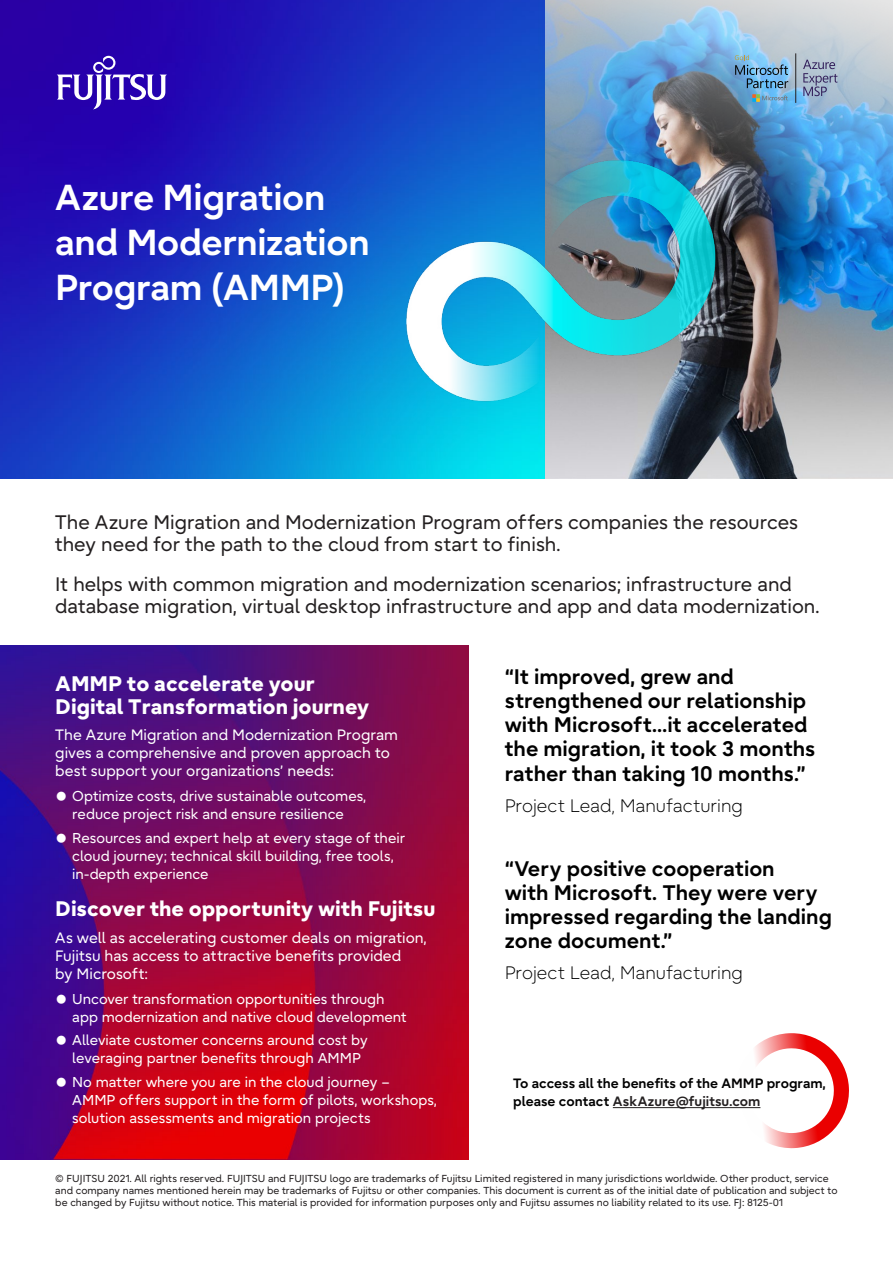
<style>
.page{position:relative;width:893px;height:1263px;background:#fff}
.page>*{position:absolute;margin:0;border:0;box-sizing:border-box;transform-origin:0 0}
.t1{font:700 36px/45px "Fujitsu Infinity Pro";letter-spacing:-.01em;color:#fff}
.Subheadline_15pt{font:700 21px/24.3px "Fujitsu Infinity Pro";color:#000}
.Sub-subheadline_13pt{font:800 21px/22.5px "Fujitsu Infinity Pro";color:#fff}
.Subheadline_15pt-2{font:19.5px/22.5px "Fujitsu Infinity Pro";color:#231f20}
.Subheadline_15pt-3{font:300 18px "Fujitsu Infinity Pro";color:#000}
.Sub-subheadline_13pt-2{font:15px/18px "Fujitsu Infinity Pro";color:#fff}
.t2{font:14.25px/18px "Fujitsu Infinity Pro";color:#fff}
.Body_11pt_-_Black{font:700 13.5px/18px "Fujitsu Infinity Pro";color:#000}
.Copyright_Statement{font:10.2px/12px "Fujitsu Infinity Pro";color:#231f20}
.s1{font-family:"Tahoma";font-size:20.7px}
.s2{color:#231f20}
</style>
<div class="page">
<img style="left:500px;top:0;width:393px;height:479px">
<img style="left:0;top:0;width:544px;height:478px">
<svg style="left:57px;top:56px;width:110px;height:53px"></svg>
<hr style="left:613px;top:1107px;width:147px;height:1px;background:#231f20">
<svg style="left:732px;top:1033px;width:117px;height:116px"></svg>
<img style="left:0;top:645px;width:469px;height:515px">
<img style="left:321px;top:108px;width:444px;height:345px">
<svg style="left:803px;top:60px;width:34px;height:36px"></svg>
<hr style="left:795px;top:53px;width:1px;height:50px;background:#231f20">
<svg style="left:752px;top:94px;width:36px;height:8px"></svg>
<svg style="left:735px;top:55px;width:53px;height:33px;background:#6ea1c5"></svg>
<h1 class="t1" style="left:55px;top:174px;width:316px">Azure Migration and Modernization<br>Program (AMMP)</h1>
<p class="Subheadline_15pt-2" style="left:55px;top:511px;width:744px">The Azure Migration and Modernization Program of fers companies the resources they need for the path to the cloud from start to finish.</p>
<p class="Subheadline_15pt-2" style="left:55px;top:573px;width:766px">It helps with common migration and modernization scenarios; infrastructure and database migration, virtual desktop infrastructure and app and data modernization.</p>
<p class="Sub-subheadline_13pt" style="left:55px;top:672px;width:316px">AMMP to accelerate your<br>Digital Transformation journey</p>
<p class="Sub-subheadline_13pt-2" style="left:55px;top:726px;width:344px">The Azure Migration and Modernization Program gives a comprehensive and proven approach to best support your organizations’ needs:</p>
<p class="t2" style="left:55px;top:787px;width:312px;text-align:center"><span class="s1">●</span> Optimize costs, drive sustainable outcomes, reduce project risk and ensure resilience</p>
<p class="t2" style="left:72px;top:829px;width:334px;text-indent:-17px"><span class="s1">●</span> Resources and expert help at every stage of their cloud journey; technical skill building, free tools, in-depth experience</p>
<p class="Sub-subheadline_13pt" style="left:55px;top:897px;width:382px">Discover the opportunity with Fujitsu</p>
<p class="Sub-subheadline_13pt-2" style="left:55px;top:928px;width:373px">As well as accelerating customer deals on migration,<br>Fujitsu has access to attractive benefits provided<br>by Microsoft:</p>
<p class="t2" style="left:72px;top:990px;width:336px;text-indent:-17px"><span class="s1">●</span> Uncover transformation opportunities through app modernization and native cloud development</p>
<p class="t2" style="left:72px;top:1031px;width:297px;text-indent:-17px"><span class="s1">●</span> Alleviate customer concerns around cost by leveraging partner benefits through AMMP</p>
<p class="t2" style="left:72px;top:1073px;width:366px;text-indent:-17px"><span class="s1">●</span> No matter where you are in the cloud journey –<br>AMMP of fers support in the form of pilots, workshops, solution assessments and migration projects</p>
<p class="Subheadline_15pt" style="left:505px;top:664px;width:312px">“It improved, grew and strengthened our relationship with Microsoft…it accelerated the migration, it took 3 months rather than taking 10 months.”</p>
<p class="Subheadline_15pt-3" style="left:505px;top:794px;width:240px">Project Lead, Manufacturing</p>
<p class="Subheadline_15pt" style="left:505px;top:857px;width:329px">“Very positive cooperation<br>with Microsoft. They were very impressed regarding the landing zone document.”</p>
<p class="Subheadline_15pt-3" style="left:505px;top:961px;width:240px">Project Lead, Manufacturing</p>
<p class="Body_11pt_-_Black" style="left:513px;top:1074px;width:314px">To access all the benefits of the AMMP program, please contact <span class="s2">AskAzure@fujitsu.com</span></p>
<p class="Copyright_Statement" style="left:55px;top:1173px;width:784px">© FUJITSU 2021. All rights reserved. FUJITSU and FUJITSU logo are trademarks of Fujitsu Limited registered in many jurisdictions worldwide. Other product, service and company names mentioned herein may be trademarks of Fujitsu or other companies. This document is current as of the initial date of publication and subject to be changed by Fujitsu without notice. This material is provided for information purposes only and Fujitsu assumes no liability related to its use. FJ: 8125-01</p>
</div>
